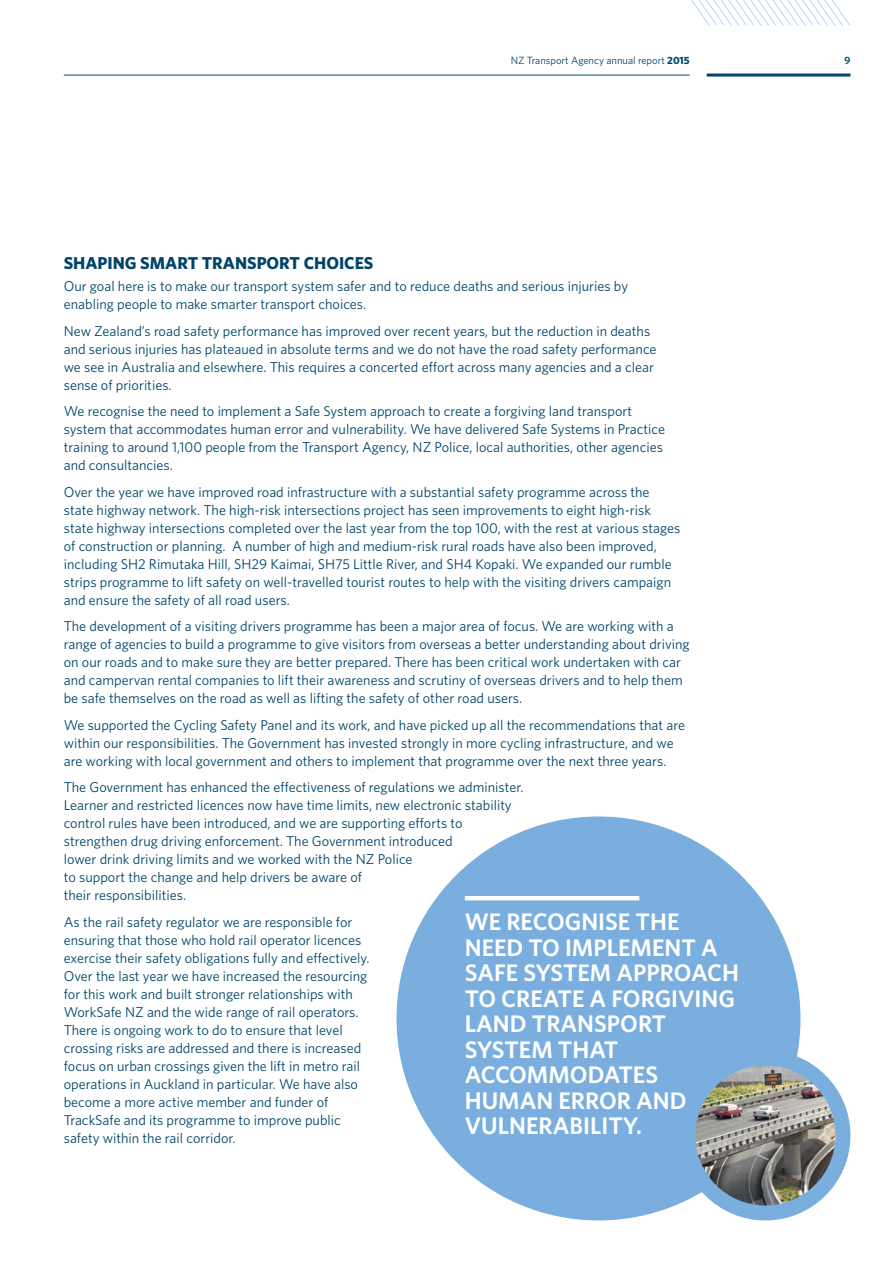
<style>
.page{position:relative;width:893px;height:1263px;background:#fff}
.page>*{position:absolute;margin:0;border:0;box-sizing:border-box;transform-origin:0 0}
.t1{font:600 24px/25.5px "Whitney";color:#fff}
.t2{font:700 17.25px "Whitney";color:#00446a}
.t3{font:14.25px/18px "Whitney";color:#00446a}
.t4{font:10.5px "Whitney";color:#00446a}
.t5{font:600 10.5px "Whitney";color:#00446a}
.s1{font-weight:700}
</style>
<div class="page">
<hr style="left:707px;top:74px;width:143px;height:3px;background:#00446a">
<hr style="left:64px;top:75px;width:626px;height:1px;background:#00446a">
<svg style="left:691px;top:0;width:160px;height:26px"></svg>
<div style="left:396px;top:816px;width:404px;height:404px;background:#79aede;border-radius:50%"></div>
<hr style="left:465px;top:896px;width:174px;height:4px;background:#fff">
<img style="left:688px;top:1058px;width:155px;height:155px;border-radius:78px">
<div style="left:680px;top:1050px;width:170px;height:170px;border:15px solid #79aede;border-radius:50%"></div>
<p class="t4" style="left:511px;top:53px;width:180px">NZ Transport Agency annual report <span class="s1">2015</span></p>
<p class="t5" style="left:844px;top:53px;width:7px">9</p>
<p class="t2" style="left:64px;top:251px;width:311px">SHAPING SMART TRANSPORT CHOICES</p>
<p class="t3" style="left:64px;top:277px;width:566px">Our goal here is to make our transport system safer and to reduce deaths and serious injuries by enabling people to make smarter transport choices.</p>
<p class="t3" style="left:64px;top:321px;width:594px">New Zealand’s road safety performance has improved over recent years, but the reduction in deaths and serious injuries has plateaued in absolute terms and we do not have the road safety performance we see in Australia and elsewhere. This requires a concerted effort across many agencies and a clear sense of priorities.</p>
<p class="t3" style="left:64px;top:402px;width:603px">We recognise the need to implement a Safe System approach to create a forgiving land transport system that accommodates human error and vulnerability. We have delivered Safe Systems in Practice training to around 1,100 people from the Transport Agency, NZ Police, local authorities, other agencies and consultancies.</p>
<p class="t3" style="left:64px;top:482px;width:618px">Over the year we have improved road infrastructure with a substantial safety programme across the state highway network. The high-risk intersections project has seen improvements to eight high-risk state highway intersections completed over the last year from the top 100, with the rest at various stages of construction or planning. A number of high and medium-risk rural roads have also been improved, including SH2 Rimutaka Hill, SH29 Kaimai, SH75 Little River, and SH4 Kopaki. We expanded our rumble strips programme to lift safety on well-travelled tourist routes to help with the visiting drivers campaign and ensure the safety of all road users.</p>
<p class="t3" style="left:64px;top:617px;width:627px">The development of a visiting drivers programme has been a major area of focus. We are working with a range of agencies to build a programme to give visitors from overseas a better understanding about driving on our roads and to make sure they are better prepared. There has been critical work undertaken with car and campervan rental companies to lift their awareness and scrutiny of overseas drivers and to help them be safe themselves on the road as well as lifting the safety of other road users.</p>
<p class="t3" style="left:64px;top:715px;width:623px">We supported the Cycling Safety Panel and its work, and have picked up all the recommendations that are within our responsibilities. The Government has invested strongly in more cycling infrastructure, and we are working with local government and others to implement that programme over the next three years.</p>
<p class="t3" style="left:64px;top:778px;width:461px">The Government has enhanced the effectiveness of regulations we administer.<br>Learner and restricted licences now have time limits, new electronic stability control rules have been introduced, and we are supporting efforts to strengthen drug driving enforcement. The Government introduced<br>lower drink driving limits and we worked with the NZ Police<br>to support the change and help drivers be aware of<br>their responsibilities.</p>
<p class="t3" style="left:64px;top:912px;width:307px">As the rail safety regulator we are responsible for ensuring that those who hold rail operator licences exercise their safety obligations fully and effectively.<br>Over the last year we have increased the resourcing for this work and built stronger relationships with WorkSafe NZ and the wide range of rail operators.<br>There is ongoing work to do to ensure that level crossing risks are addressed and there is increased focus on urban crossings given the lift in metro rail operations in Auckland in particular. We have also become a more active member and funder of TrackSafe and its programme to improve public safety within the rail corridor.</p>
<h1 class="t1" style="left:465px;top:909px;width:276px">WE RECOGNISE THE<br>NEED TO IMPLEMENT A<br>SAFE SYSTEM APPROACH<br>TO CREATE A FORGIVING<br>LAND TRANSPORT<br>SYSTEM THAT<br>ACCOMMODATES<br>HUMAN ERROR AND<br>VULNERABILITY.</h1>
</div>
